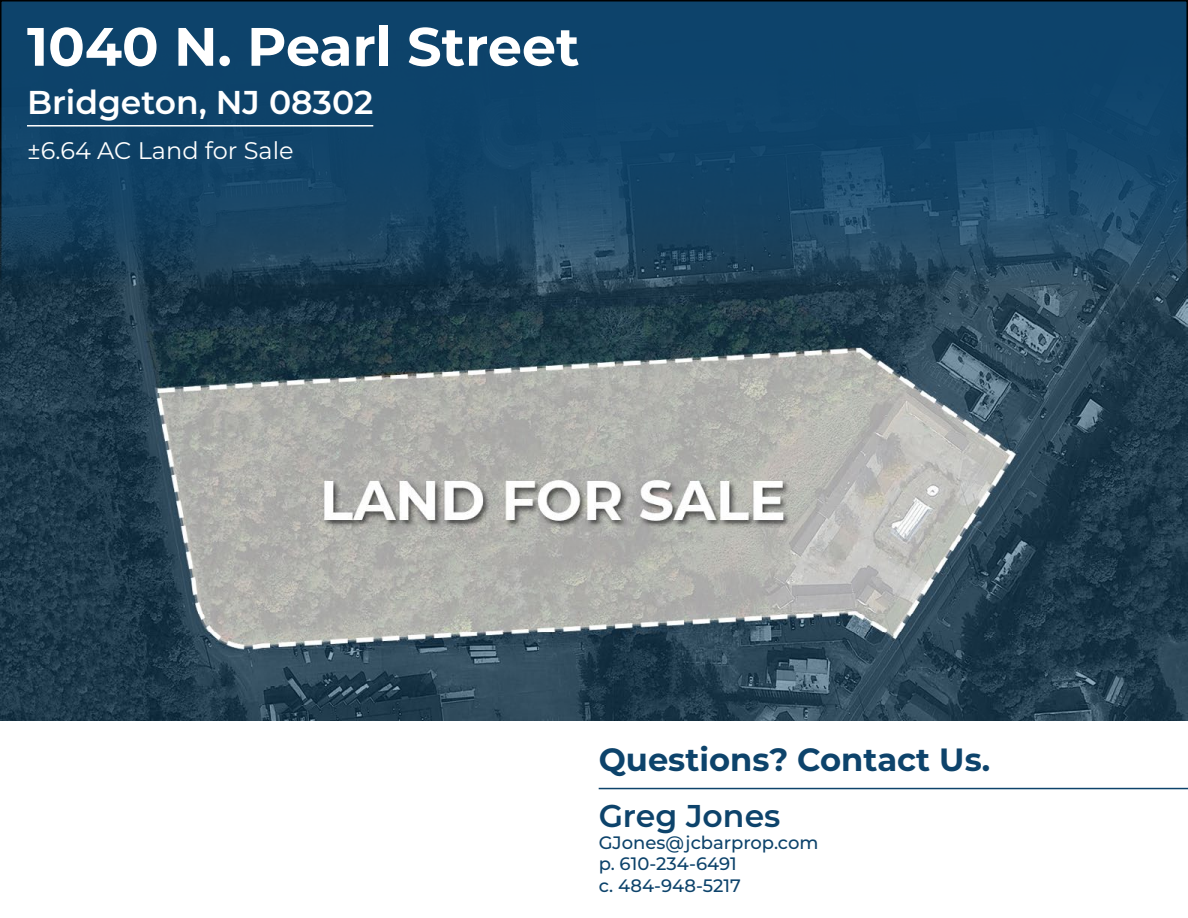
<style>
.page{position:relative;width:1188px;height:918px;background:#fff}
.page>*{position:absolute;margin:0;border:0;box-sizing:border-box;transform-origin:0 0}
.t1{font:700 54px "Montserrat";color:#fff}
.t2{font:600 33px "Montserrat";color:#fff}
.t3{font:700 32.1px "Montserrat";color:#0d436b}
.t4{font:600 31.5px "Montserrat";color:#0d436b}
.t5{font:24px "Montserrat";color:#fff}
.t6{font:500 18px/21.6px "Montserrat";color:#0d436b}
</style>
<div class="page">
<img style="left:0;top:286px;width:1188px;height:434px">
<svg style="left:3px;top:3px;width:1182px;height:280px;background:#144466"></svg>
<div style="left:0;top:0;width:1188px;height:286px;border:2px solid #000"></div>
<hr style="left:599px;top:788px;width:589px;height:1px;background:#0d436b">
<hr style="left:27px;top:125px;width:346px;height:2px;background:#fff">
<h1 class="t1" style="left:27px;top:8px;width:554px">1040 N. Pearl Street</h1>
<h2 class="t2" style="left:27px;top:79px;width:348px">Bridgeton, NJ 08302</h2>
<h3 class="t5" style="left:27px;top:134px;width:268px">±6.64 AC Land for Sale</h3>
<h3 class="t3" style="left:599px;top:737px;width:393px">Questions? Contact Us.</h3>
<h3 class="t4" style="left:599px;top:794px;width:183px">Greg Jones</h3>
<p class="t6" style="left:599px;top:831px;width:221px">GJones@jcbarprop.com p. 610-234-6491<br>c. 484-948-5217</p>
</div>
